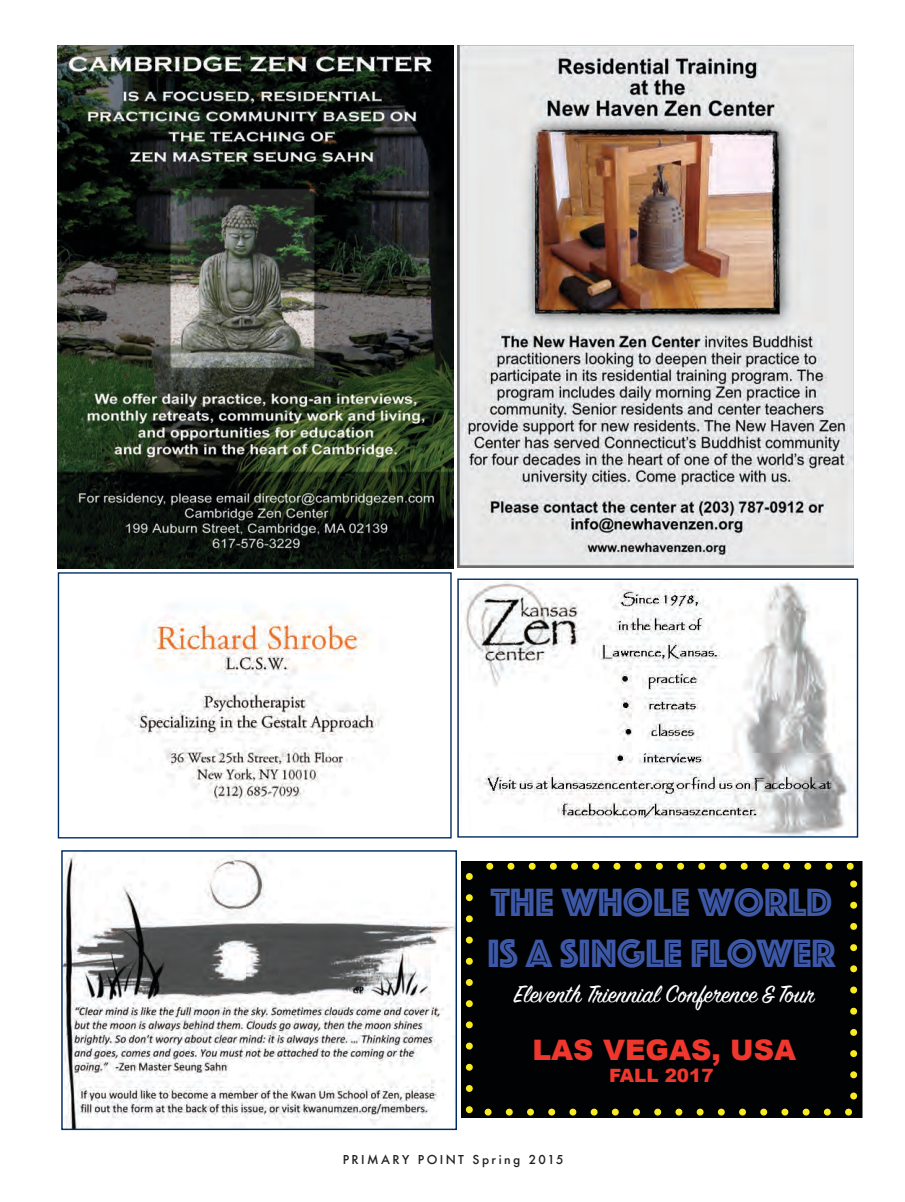
<style>
.page{position:relative;width:905px;height:1202px;background:#fff}
.page>*{position:absolute;margin:0;border:0;box-sizing:border-box;transform-origin:0 0}
.t1{font:40.95px/50.8px "Phosphate Inline";color:#3d58a7}
.t2{font:900 28.2px "Arial";color:#ef372d}
.t3{font:26.85px "Sign Painter House Script";color:#fff}
.t4{font:900 18.3px "Arial";color:#ef372d}
.t5{font:500 12px "Futura";letter-spacing:.2em;color:#231f20}
</style>
<div class="page">
<img style="left:57px;top:46px;width:396px;height:522px">
<img style="left:458px;top:46px;width:395px;height:521px">
<img style="left:461px;top:581px;width:395px;height:254px">
<div style="left:457px;top:578px;width:401px;height:259px;border:1px solid #002d63"></div>
<img style="left:129px;top:612px;width:253px;height:194px">
<div style="left:58px;top:572px;width:393px;height:266px;border:1px solid #002d63"></div>
<img style="left:63px;top:855px;width:392px;height:273px">
<div style="left:61px;top:850px;width:396px;height:280px;border:1px solid #002d63"></div>
<div style="left:461px;top:861px;width:401px;height:256px;background:#010203"></div>
<div style="left:466px;top:862px;width:391px;height:253px;border:7px dashed #f8ec20"></div>
<h1 class="t1" style="left:487px;top:875px;width:349px">THE WHOLE WORLD<br>IS A SINGLE FLOWER</h1>
<p class="t3" style="left:514px;top:977px;width:301px">Eleventh Triennial Conference &amp; Tour</p>
<p class="t2" style="left:532px;top:1029px;width:265px">LAS VEGAS, USA</p>
<p class="t4" style="left:609px;top:1062px;width:106px">FALL 2017</p>
<p class="t5" style="left:343px;top:1151px;width:222px">PRIMARY POINT Spring 2015</p>
</div>
